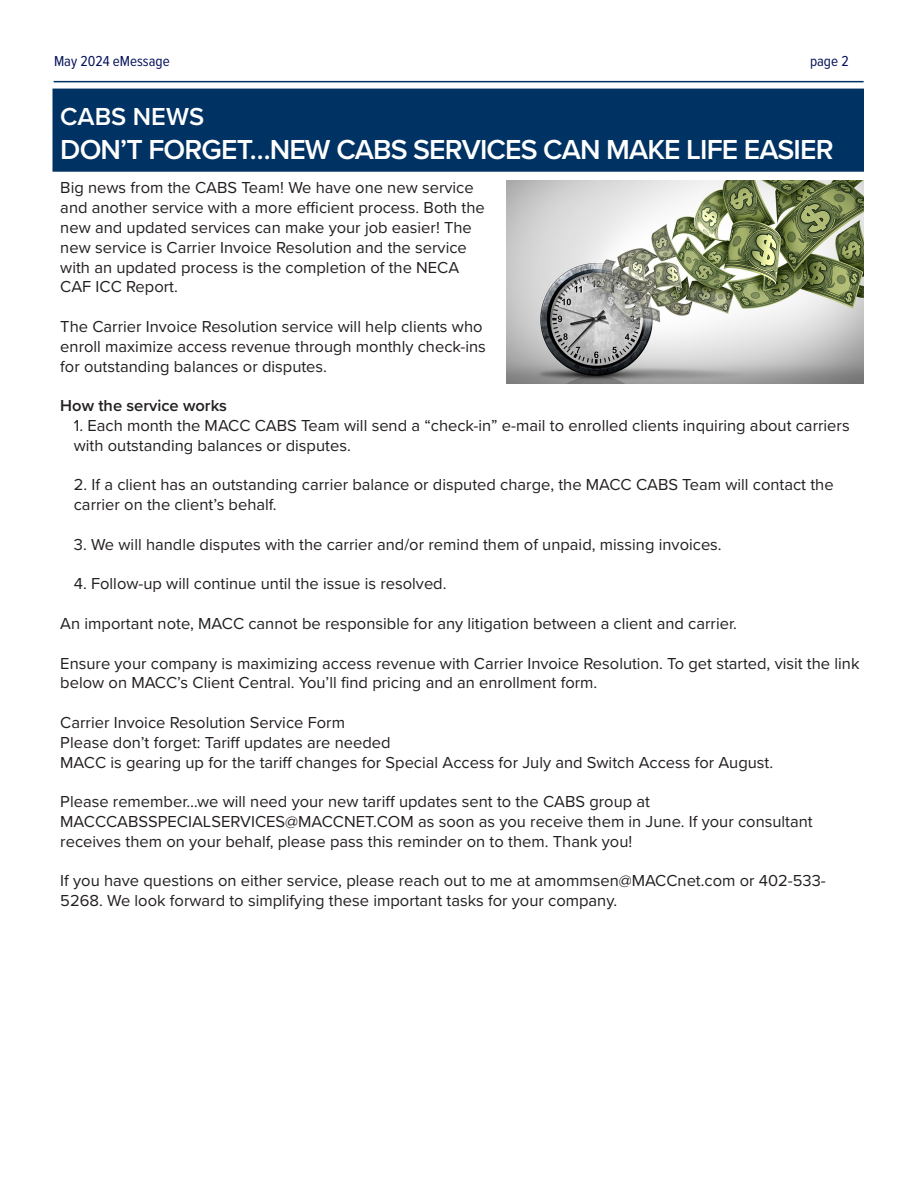
<style>
.page{position:relative;width:918px;height:1188px;background:#fff}
.page>*{position:absolute;margin:0;border:0;box-sizing:border-box;transform-origin:0 0}
.t1{font:600 28.5px "Proxima Nova";letter-spacing:-.03em;color:#fff}
.t2{font:600 25.5px "Proxima Nova";color:#fff}
.t3{font:16.5px/19.8px "Proxima Nova";color:#231f20}
.t4{font:600 16.5px "Proxima Nova";color:#231f20}
.Paragraph{font:15px "Proxima Nova Cond";color:#031059}
</style>
<div class="page">
<hr style="left:54px;top:81px;width:810px;height:1px;background:#003263">
<div style="left:52px;top:89px;width:812px;height:83px;background:#003263;border:2px solid #003263"></div>
<img style="left:507px;top:180px;width:357px;height:203px">
<p class="Paragraph" style="left:54px;top:50px;width:117px">May 2024 eMessage</p>
<p class="Paragraph" style="left:810px;top:50px;width:40px">page 2</p>
<p class="t2" style="left:60px;top:97px;width:145px">CABS NEWS</p>
<p class="t1" style="left:60px;top:128px;width:775px">DON’T FORGET…NEW CABS SERVICES CAN MAKE LIFE EASIER</p>
<p class="t3" style="left:60px;top:177px;width:426px">Big news from the CABS Team! We have one new service and another service with a more efficient process. Both the new and updated services can make your job easier! The new service is Carrier Invoice Resolution and the service with an updated process is the completion of the NECA CAF ICC Report.</p>
<p class="t3" style="left:60px;top:316px;width:427px">The Carrier Invoice Resolution service will help clients who enroll maximize access revenue through monthly check-ins for outstanding balances or disputes.</p>
<p class="t4" style="left:60px;top:393px;width:168px">How the service works</p>
<p class="t3" style="left:74px;top:415px;width:777px">1. Each month the MACC CABS Team will send a “check-in” e-mail to enrolled clients inquiring about carriers with outstanding balances or disputes.</p>
<p class="t3" style="left:74px;top:474px;width:761px">2. If a client has an outstanding carrier balance or disputed charge, the MACC CABS Team will contact the carrier on the client’s behalf.</p>
<p class="t3" style="left:74px;top:534px;width:649px">3. We will handle disputes with the carrier and/or remind them of unpaid, missing invoices.</p>
<p class="t3" style="left:74px;top:573px;width:374px">4. Follow-up will continue until the issue is resolved.</p>
<p class="t3" style="left:60px;top:613px;width:678px">An important note, MACC cannot be responsible for any litigation between a client and carrier.</p>
<p class="t3" style="left:60px;top:652px;width:801px">Ensure your company is maximizing access revenue with Carrier Invoice Resolution. To get started, visit the link below on MACC’s Client Central. You’ll find pricing and an enrollment form.</p>
<p class="t3" style="left:60px;top:712px;width:286px">Carrier Invoice Resolution Service Form</p>
<p class="t3" style="left:60px;top:732px;width:332px">Please don’t forget: Tariff updates are needed</p>
<p class="t3" style="left:60px;top:751px;width:714px">MACC is gearing up for the tariff changes for Special Access for July and Switch Access for August.</p>
<p class="t3" style="left:60px;top:791px;width:754px">Please remember…we will need your new tariff updates sent to the CABS group at<br>MACCCABSSPECIALSERVICES@MACCNET.COM as soon as you receive them in June. If your consultant receives them on your behalf, please pass this reminder on to them. Thank you!</p>
<p class="t3" style="left:60px;top:870px;width:767px">If you have questions on either service, please reach out to me at amommsen@MACCnet.com or 402-533-<br>5268. We look forward to simplifying these important tasks for your company.</p>
</div>
